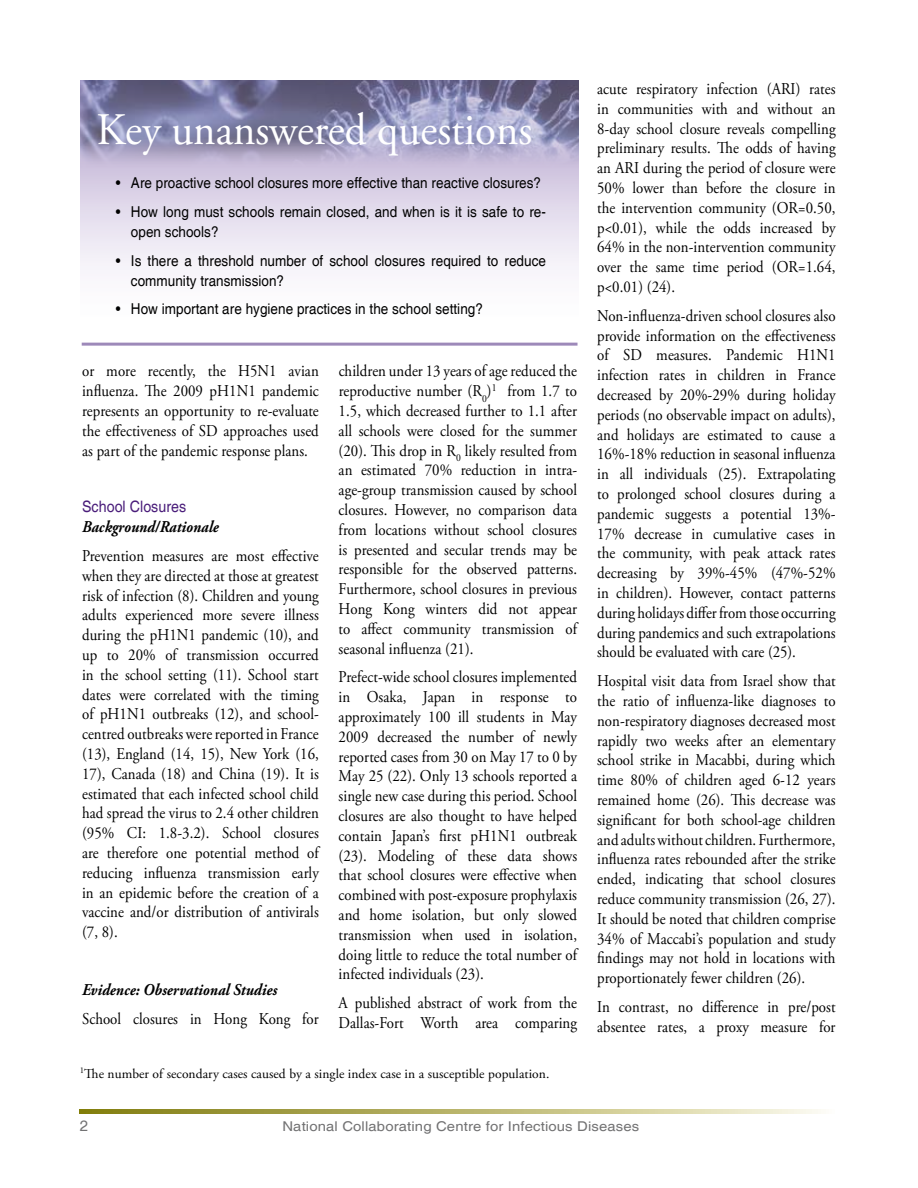
<style>
.page{position:relative;width:918px;height:1188px;background:#fff}
.page>*{position:absolute;margin:0;border:0;box-sizing:border-box;transform-origin:0 0}
.t1{font:45px "Adobe Garamond Pro";color:#fff;scale:.95 1}
.t2{font:16.5px/19.8px "Adobe Garamond Pro";letter-spacing:.005em;color:#000;text-align:justify;scale:.9 1}
.t3{font:italic 700 16.5px "Adobe Garamond Pro";letter-spacing:.005em;color:#000;scale:.9 1}
.t4{font:condensed 15.75px "Helvetica";letter-spacing:.005em;color:#4a1d7a;scale:1.1 1}
.t5{font:15px/19.8px "Helvetica";letter-spacing:.005em;color:#000;scale:.9 1}
.t6{font:15px "Helvetica";color:#727273}
.t7{font:13.5px "Adobe Garamond Pro";letter-spacing:.005em;color:#000}
.t8{font:13.5px "Helvetica";letter-spacing:.01em;color:#727273;scale:1.1 1}
</style>
<div class="page">
<svg style="left:80px;top:1109px;width:741px;height:4px"></svg>
<svg style="left:81px;top:170px;width:498px;height:100px"></svg>
<img style="left:81px;top:80px;width:498px;height:90px">
<hr style="left:82px;top:343px;width:496px;height:3px;background:#9d89b9">
<h1 class="t1" style="left:96px;top:102px;width:460px">Key unanswered questions</h1>
<p class="t5" style="left:116px;top:174px;width:474px">• Are proactive school closures more effective than reactive closures?</p>
<p class="t5" style="left:131px;top:203px;width:463px;text-indent:-15px">• How long must schools remain closed, and when is it is safe to re&shy;open schools?</p>
<p class="t5" style="left:131px;top:251px;width:463px;text-indent:-15px">• Is there a threshold number of school closures required to reduce community transmission?</p>
<p class="t5" style="left:116px;top:300px;width:409px">• How important are hygiene practices in the school setting?</p>
<p class="t2" style="left:82px;top:362px;width:265px">or more recently, the H5N1 avian influenza. The 2009 pH1N1 pandemic represents an opportunity to re-evaluate the effectiveness of SD approaches used as part of the pandemic response plans.</p>
<p class="t4" style="left:82px;top:498px;width:96px">School Closures</p>
<p class="t3" style="left:82px;top:517px;width:153px">Background/Rationale</p>
<p class="t2" style="left:82px;top:546px;width:265px">Prevention measures are most effective when they are directed at those at greatest risk of infection (8). Children and young adults experienced more severe illness during the pH1N1 pandemic (10), and up to 20% of transmission occurred in the school setting (11). School start dates were correlated with the timing of pH1N1 outbreaks (12), and school&shy;centred outbreaks were reported in France (13), England (14, 15), New York (16, 17), Canada (18) and China (19). It is estimated that each infected school child had spread the virus to 2.4 other children (95% CI: 1.8-3.2). School closures are therefore one potential method of reducing influenza transmission early in an epidemic before the creation of a vaccine and/or distribution of antivirals (7, 8).</p>
<p class="t3" style="left:82px;top:980px;width:218px">Evidence: Observational Studies</p>
<p class="t2" style="left:82px;top:1009px;width:265px">School closures in Hong Kong for</p>
<p class="t2" style="left:339px;top:362px;width:266px">children under 13 years of age reduced the reproductive number (R<sub>0</sub>)<sup>1</sup> from 1.7 to 1.5, which decreased further to 1.1 after all schools were closed for the summer (20). This drop in R<sub>0</sub> likely resulted from an estimated 70% reduction in intra&shy;age-group transmission caused by school closures. However, no comparison data from locations without school closures is presented and secular trends may be responsible for the observed patterns.<br>Furthermore, school closures in previous Hong Kong winters did not appear to affect community transmission of seasonal influenza (21).</p>
<p class="t2" style="left:339px;top:668px;width:267px">Prefect-wide school closures implemented in Osaka, Japan in response to approximately 100 ill students in May 2009 decreased the number of newly reported cases from 30 on May 17 to 0 by May 25 (22). Only 13 schools reported a single new case during this period. School closures are also thought to have helped contain Japan’s first pH1N1 outbreak (23). Modeling of these data shows that school closures were effective when combined with post-exposure prophylaxis and home isolation, but only slowed transmission when used in isolation, doing little to reduce the total number of infected individuals (23).</p>
<p class="t2" style="left:339px;top:994px;width:266px">A published abstract of work from the<br>Dallas-Fort Worth area comparing</p>
<p class="t7" style="left:80px;top:1066px;width:471px"><sup>1</sup>The number of secondary cases caused by a single index case in a susceptible population.</p>
<p class="t2" style="left:597px;top:79px;width:266px">acute respiratory infection (ARI) rates in communities with and without an 8-day school closure reveals compelling preliminary results. The odds of having an ARI during the period of closure were 50% lower than before the closure in the intervention community (OR=0.50, p&lt;0.01), while the odds increased by 64% in the non-intervention community over the same time period (OR=1.64, p&lt;0.01) (24).</p>
<p class="t2" style="left:597px;top:306px;width:266px">Non-influenza-driven school closures also provide information on the effectiveness of SD measures. Pandemic H1N1 infection rates in children in France decreased by 20%-29% during holiday periods (no observable impact on adults), and holidays are estimated to cause a 16%-18% reduction in seasonal influenza in all individuals (25). Extrapolating to prolonged school closures during a pandemic suggests a potential 13%- 17% decrease in cumulative cases in the community, with peak attack rates decreasing by 39%-45% (47%-52% in children). However, contact patterns during holidays differ from those occurring during pandemics and such extrapolations should be evaluated with care (25).</p>
<p class="t2" style="left:597px;top:672px;width:266px">Hospital visit data from Israel show that the ratio of influenza-like diagnoses to non-respiratory diagnoses decreased most rapidly two weeks after an elementary school strike in Macabbi, during which time 80% of children aged 6-12 years remained home (26). This decrease was significant for both school-age children and adults without children. Furthermore, influenza rates rebounded after the strike ended, indicating that school closures reduce community transmission (26, 27).<br>It should be noted that children comprise 34% of Maccabi’s population and study findings may not hold in locations with proportionately fewer children (26).</p>
<p class="t2" style="left:597px;top:997px;width:266px">In contrast, no difference in pre/post absentee rates, a proxy measure for</p>
<p class="t6" style="left:80px;top:1117px;width:10px">2</p>
<p class="t8" style="left:282px;top:1119px;width:326px">National Collaborating Centre for Infectious Diseases</p>
</div>
